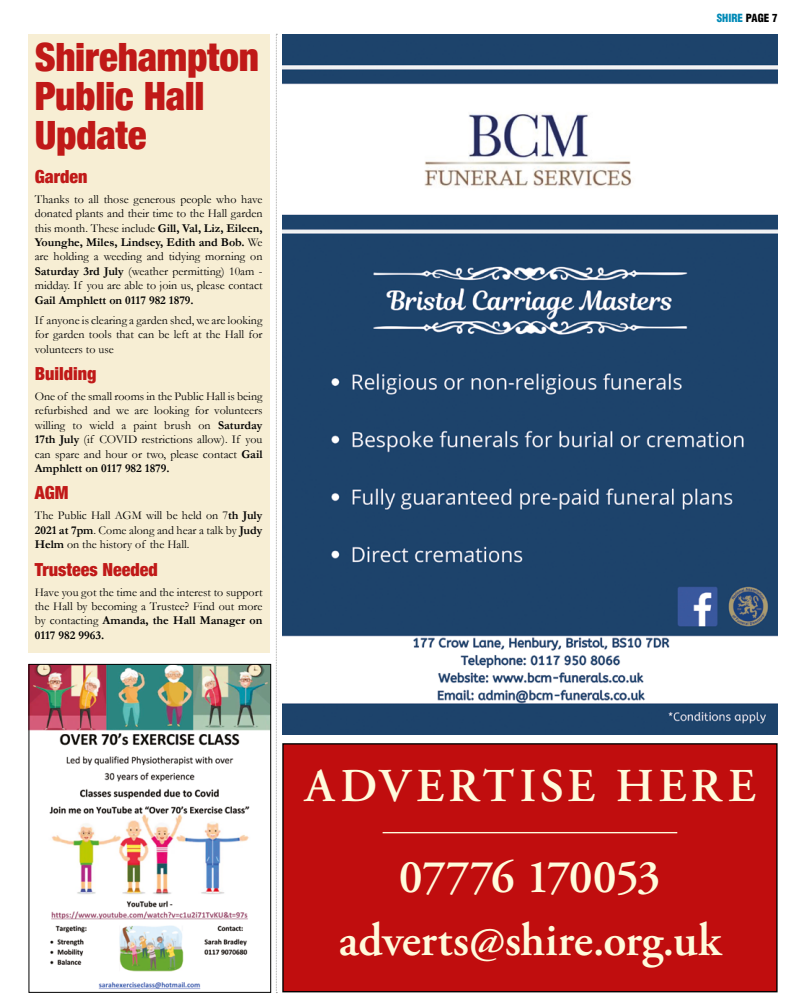
<style>
.page{position:relative;width:806px;height:1007px;background:#fff}
.page>*{position:absolute;margin:0;border:0;box-sizing:border-box;transform-origin:0 0}
.t1{font:600 47px/91.2px "Adobe Garamond Pro";letter-spacing:.055em;color:#fffbdc;text-align:center}
.t2{font:600 47px "Adobe Garamond Pro";color:#fffbdc}
.t3{font:900 condensed 39px/39px "Helvetica Neue LTW1 G";letter-spacing:-.005em;color:#c01918}
.t4{font:900 condensed 18px "Helvetica Neue LTW1 G";color:#c01918}
.t5{font:12px/14.4px "Garamond";color:#000;text-align:justify}
.t6{font:700 12px "Garamond";color:#000}
.t7{font:900 condensed 11px "Helvetica LT";color:#008ab7}
.s1{font-weight:700}
.s2{color:#000}
</style>
<div class="page">
<div style="left:28px;top:34px;width:241px;height:618px;background:#f7eed4"></div>
<svg style="left:276px;top:34px;width:1px;height:959px"></svg>
<img style="left:30px;top:665px;width:239px;height:324px">
<div style="left:28px;top:663px;width:243px;height:329px;border:1px solid #000"></div>
<img style="left:282px;top:34px;width:495px;height:700px">
<div style="left:283px;top:743px;width:493px;height:248px;background:#c00d0e"></div>
<div style="left:282px;top:743px;width:495px;height:249px;border:1px solid #000"></div>
<hr style="left:382px;top:831px;width:294px;height:2px;background:#fffbdc">
<h2 class="t3" style="left:35px;top:38px;width:226px">Shirehampton<br>Public Hall<br>Update</h2>
<h3 class="t4" style="left:35px;top:165px;width:54px">Garden</h3>
<p class="t5" style="left:35px;top:191px;width:229px">Thanks to all those generous people who have donated plants and their time to the Hall garden this month. These include <span class="s1">Gill, Val, Liz, Eileen, Younghe, Miles, Lindsey, Edith and Bob.</span> We are holding a weeding and tidying morning on <span class="s1">Saturday 3rd July</span> (weather permitting) 10am - midday. If you are able to join us, please contact</p>
<p class="t6" style="left:35px;top:293px;width:160px">Gail Amphlett on 0117 982 1879.</p>
<p class="t5" style="left:35px;top:312px;width:229px">If anyone is clearing a garden shed, we are looking for garden tools that can be left at the Hall for volunteers to use</p>
<h3 class="t4" style="left:35px;top:362px;width:63px">Building</h3>
<p class="t5" style="left:35px;top:388px;width:229px">One of the small rooms in the Public Hall is being refurbished and we are looking for volunteers willing to wield a paint brush on <span class="s1">Saturday 17th July</span> (if COVID restrictions allow). If you can spare and hour or two, please contact <span class="s1">Gail Amphlett on 0117 982 1879.</span></p>
<h3 class="t4" style="left:35px;top:482px;width:35px">AGM</h3>
<p class="t5" style="left:35px;top:508px;width:229px">The Public Hall AGM will be held on 7<span class="s1">th July 2021 at 7pm</span>. Come along and hear a talk by <span class="s1">Judy Helm</span> on the history of the Hall.</p>
<h3 class="t4" style="left:35px;top:558px;width:125px">Trustees Needed</h3>
<p class="t5" style="left:35px;top:584px;width:229px">Have you got the time and the interest to support the Hall by becoming a Trustee? Find out more by contacting <span class="s1">Amanda, the Hall Manager on 0117 982 9963.</span></p>
<p class="t7" style="left:716px;top:11px;width:62px">SHIRE <span class="s2">PAGE 7</span></p>
<h1 class="t1" style="left:305px;top:740px;width:451px">ADVERTISE HERE<br>07776 170053</h1>
<h1 class="t2" style="left:338px;top:912px;width:383px">adverts@shire.org.uk</h1>
</div>
